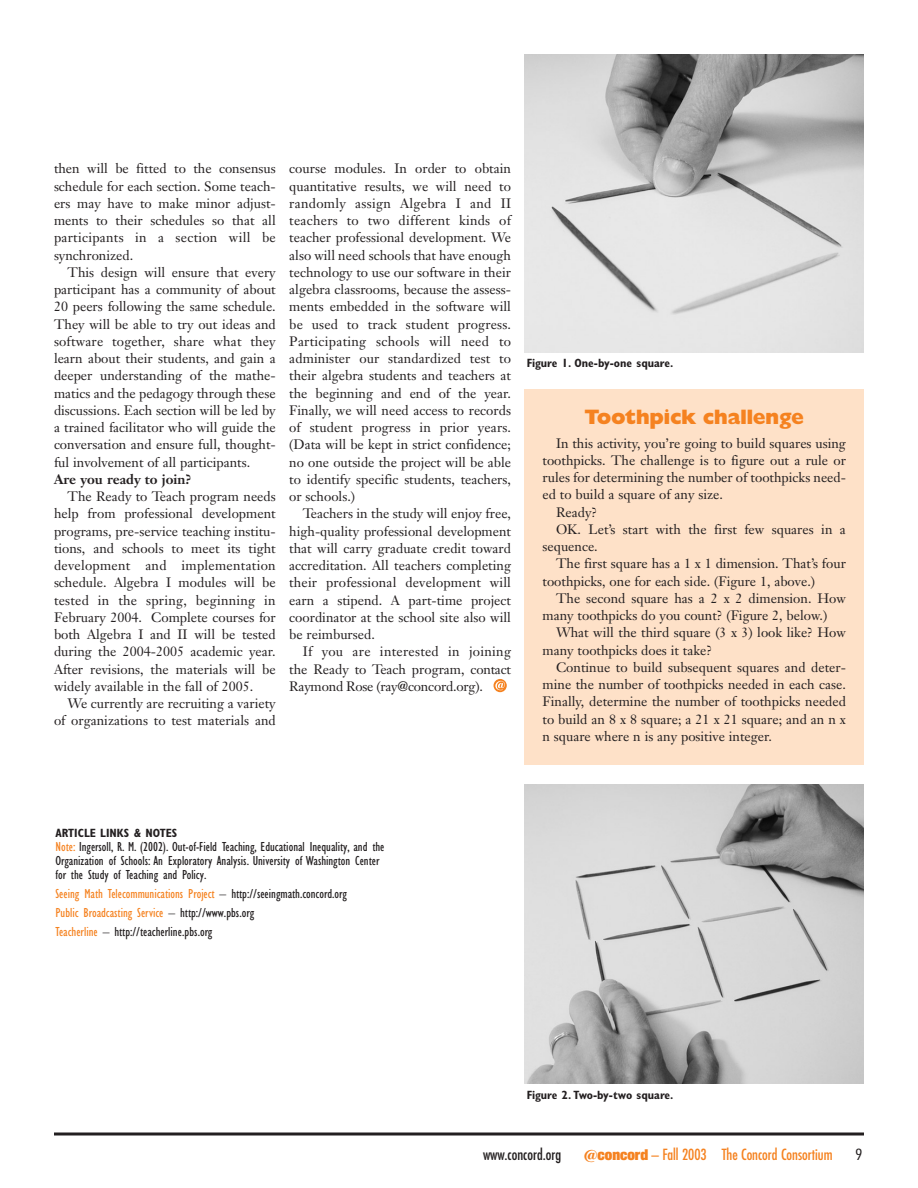
<style>
.page{position:relative;width:918px;height:1188px;background:#fff}
.page>*{position:absolute;margin:0;border:0;box-sizing:border-box;transform-origin:0 0}
.t1{font:800 21px "Gill Sans";letter-spacing:-.025em;color:#f58220}
.t2{font:condensed 15px "Futura";color:#f58220}
.t3{font:condensed 15px "Futura";color:#231f20}
.t4{font:300 condensed 15px "Futura";color:#231f20;scale:1.2 1}
.t5{font:13.5px/17.2px "Janson Text";color:#231f20;text-align:justify}
.t6{font:condensed 13.5px/14.2px "Gill Sans";color:#231f20}
.t7{font:700 13.5px "Janson Text";color:#231f20}
.t8{font:700 condensed 12px "Gill Sans";color:#231f20}
.s1{color:#f58220}
.s2{font-family:"New Baskerville";font-weight:700;font-stretch:normal}
.s3{font-family:"Helvetica Neue";font-weight:900;font-stretch:expanded}
</style>
<div class="page">
<svg style="left:494px;top:679px;width:13px;height:13px"></svg>
<svg style="left:495px;top:681px;width:10px;height:9px"></svg>
<svg style="left:54px;top:1132px;width:810px;height:4px;background:#595657"></svg>
<img style="left:525px;top:785px;width:339px;height:298px">
<img style="left:525px;top:54px;width:339px;height:298px">
<div style="left:525px;top:390px;width:339px;height:375px;background:#fee1c8"></div>
<p class="t5" style="left:54px;top:161px;width:223px">then will be fitted to the consensus schedule for each section. Some teach&shy;ers may have to make minor adjust&shy;ments to their schedules so that all participants in a section will be synchronized.</p>
<p class="t5" style="left:54px;top:265px;width:223px;text-indent:14px">This design will ensure that every participant has a community of about 20 peers following the same schedule.<br>They will be able to try out ideas and software together, share what they learn about their students, and gain a deeper understanding of the mathe&shy;matics and the pedagogy through these discussions. Each section will be led by a trained facilitator who will guide the conversation and ensure full, thought&shy;ful involvement of all participants.</p>
<p class="t7" style="left:54px;top:474px;width:139px">Are you ready to join?</p>
<p class="t5" style="left:54px;top:489px;width:223px;text-indent:14px">The Ready to Teach program needs help from professional development programs, pre-service teaching institu&shy;tions, and schools to meet its tight development and implementation schedule. Algebra I modules will be tested in the spring, beginning in February 2004. Complete courses for both Algebra I and II will be tested during the 2004-2005 academic year.<br>After revisions, the materials will be widely available in the fall of 2005.</p>
<p class="t5" style="left:54px;top:696px;width:223px;text-align:right">We currently are recruiting a variety of organizations to test materials and</p>
<p class="t5" style="left:289px;top:161px;width:223px">course modules. In order to obtain quantitative results, we will need to randomly assign Algebra I and II teachers to two different kinds of teacher professional development. We also will need schools that have enough technology to use our software in their algebra classrooms, because the assess&shy;ments embedded in the software will be used to track student progress.<br>Participating schools will need to administer our standardized test to their algebra students and teachers at the beginning and end of the year.<br>Finally, we will need access to records of student progress in prior years. (Data will be kept in strict confidence; no one outside the project will be able to identify specific students, teachers, or schools.)</p>
<p class="t5" style="left:289px;top:506px;width:223px;text-indent:14px">Teachers in the study will enjoy free, high-quality professional development that will carry graduate credit toward accreditation. All teachers completing their professional development will earn a stipend. A part-time project coordinator at the school site also will be reimbursed.</p>
<p class="t5" style="left:289px;top:644px;width:223px;text-indent:14px">If you are interested in joining the Ready to Teach program, contact Raymond Rose (ray@concord.org).</p>
<p class="t8" style="left:527px;top:358px;width:148px">Figure 1. One-by-one square.</p>
<h1 class="t1" style="left:584px;top:410px;width:221px">Toothpick challenge</h1>
<p class="t5" style="left:556px;top:436px;width:291px">In this activity, you’re going to build squares using</p>
<p class="t5" style="left:543px;top:453px;width:305px">toothpicks. The challenge is to figure out a rule or</p>
<p class="t5" style="left:543px;top:470px;width:305px">rules for determining the number of toothpicks need-</p>
<p class="t5" style="left:543px;top:487px;width:182px">ed to build a square of any size.</p>
<p class="t5" style="left:556px;top:505px;width:43px">Ready?</p>
<p class="t5" style="left:556px;top:522px;width:291px">OK. Let’s start with the first few squares in a</p>
<p class="t5" style="left:543px;top:539px;width:57px">sequence.</p>
<p class="t5" style="left:556px;top:556px;width:291px">The first square has a 1 x 1 dimension. That’s four</p>
<p class="t5" style="left:543px;top:574px;width:274px">toothpicks, one for each side. (Figure 1, above.)</p>
<p class="t5" style="left:556px;top:591px;width:291px">The second square has a 2 x 2 dimension. How</p>
<p class="t5" style="left:543px;top:608px;width:286px">many toothpicks do you count? (Figure 2, below.)</p>
<p class="t5" style="left:556px;top:625px;width:291px">What will the third square (3 x 3) look like? How</p>
<p class="t5" style="left:543px;top:643px;width:171px">many toothpicks does it take?</p>
<p class="t5" style="left:556px;top:660px;width:291px">Continue to build subsequent squares and deter-</p>
<p class="t5" style="left:543px;top:677px;width:305px">mine the number of toothpicks needed in each case.</p>
<p class="t5" style="left:543px;top:694px;width:305px">Finally, determine the number of toothpicks needed</p>
<p class="t5" style="left:543px;top:712px;width:305px">to build an 8 x 8 square; a 21 x 21 square; and an n x</p>
<p class="t5" style="left:543px;top:729px;width:231px">n square where n is any positive integer.</p>
<p class="t8" style="left:56px;top:828px;width:123px">ARTICLE LINKS &amp; NOTES</p>
<p class="t6" style="left:56px;top:841px;width:331px"><span class="s1">Note:</span> Ingersoll, R. M. (2002). Out-of-Field Teaching, Educational Inequality, and the<br>Organization of Schools: An Exploratory Analysis. University of Washington Center for the Study of Teaching and Policy.</p>
<p class="t6" style="left:56px;top:886px;width:293px;line-height:18.8px"><span class="s1">Seeing Math Telecommunications Project</span> – http://seeingmath.concord.org<br><span class="s1">Public Broadcasting Service</span> – http://www.pbs.org<br><span class="s1">Teacherline</span> – http://teacherline.pbs.org</p>
<p class="t8" style="left:527px;top:1091px;width:148px">Figure 2. Two-by-two square.</p>
<p class="t3" style="left:483px;top:1148px;width:80px">www.concord.org</p>
<p class="t2" style="left:584px;top:1148px;width:250px"><span class="s2">@</span><span class="s3">concord</span> – Fall 2003 The Concord Consortium</p>
<p class="t4" style="left:855px;top:1148px;width:8px">9</p>
</div>
